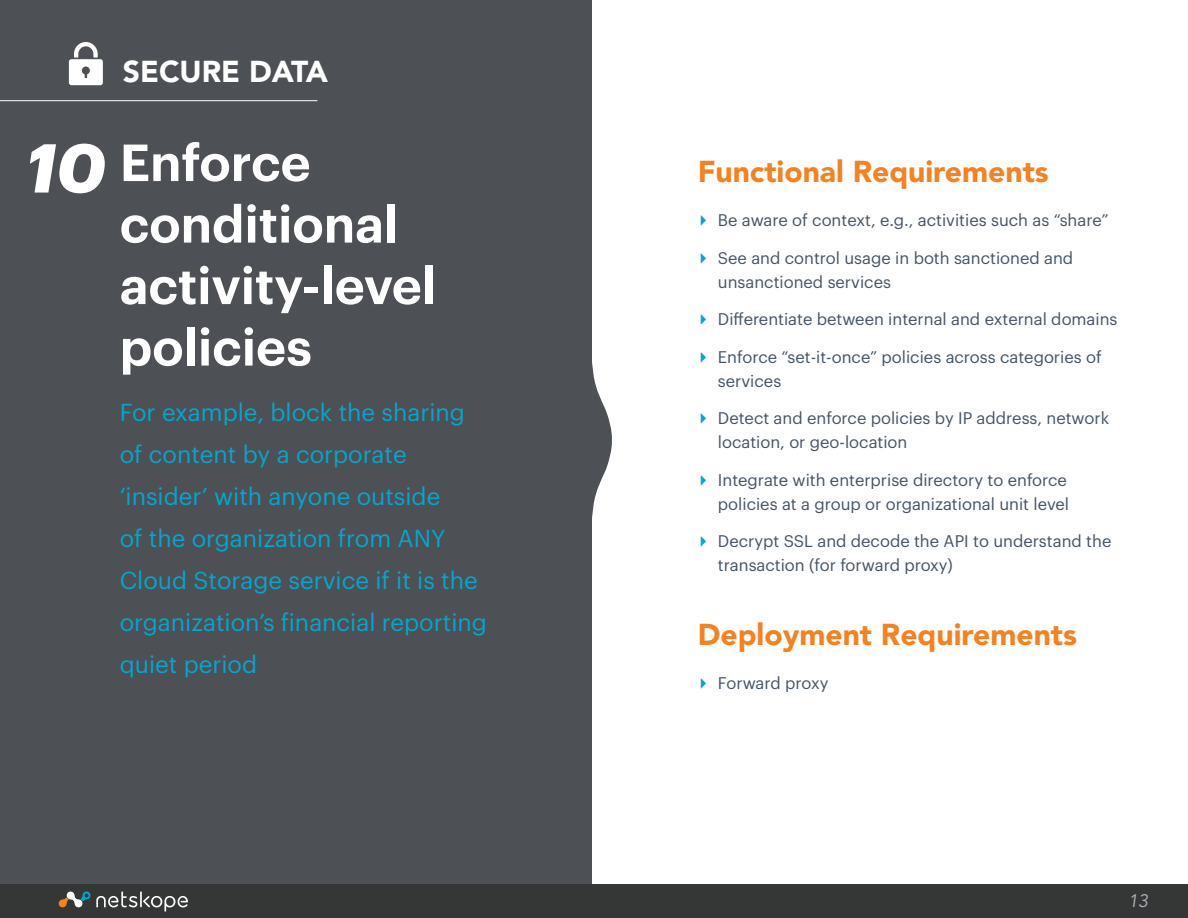
<style>
.page{position:relative;width:1188px;height:918px;background:#fff}
.page>*{position:absolute;margin:0;border:0;box-sizing:border-box;transform-origin:0 0}
.left_subtitles{font:italic 700 67.5px "Graphik";color:#fff}
.left_titles{font:600 51px/61.5px "Graphik";color:#fff}
.paragraph_titles{font:900 30px "Avenir";color:#f58220}
.t1{font:900 30px "Avenir";color:#fff}
.left_subtitles-2{font:24px/42px "Graphik";color:#05a6ce}
.t2{font:italic 18px "Avenir";color:#aeb5ba}
.t3{font:16.5px/24px "Graphik";color:#455464}
.s1{font-family:"Lucida Grande";font-size:18px;color:#05a6ce}
</style>
<div class="page">
<div style="left:0;top:0;width:592px;height:916px;background:#4d5054"></div>
<hr style="left:0;top:100px;width:317px;height:1px;background:#fff">
<div style="left:0;top:885px;width:1188px;height:33px;background:#353737"></div>
<svg style="left:58px;top:891px;width:130px;height:21px"></svg>
<svg style="left:69px;top:42px;width:34px;height:43px"></svg>
<svg style="left:592px;top:363px;width:20px;height:154px"></svg>
<h3 class="t1" style="left:123px;top:53px;width:207px">SECURE DATA</h3>
<p class="left_subtitles" style="left:26px;top:116px;width:81px">10</p>
<p class="left_titles" style="left:120px;top:127px;width:318px">Enforce conditional activity-level policies</p>
<p class="left_subtitles-2" style="left:120px;top:389px;width:369px">For example, block the sharing of content by a corporate ‘insider’ with anyone outside<br>of the organization from ANY<br>Cloud Storage service if it is the organization’s financial reporting quiet period</p>
<p class="paragraph_titles" style="left:698px;top:154px;width:353px">Functional Requirements</p>
<p class="t3" style="left:698px;top:207px;width:412px"><span class="s1">▸</span> Be aware of context, e.g., activities such as “share”</p>
<p class="t3" style="left:718px;top:244px;width:357px;text-indent:-20px"><span class="s1">▸</span> See and control usage in both sanctioned and unsanctioned services</p>
<p class="t3" style="left:698px;top:306px;width:421px"><span class="s1">▸</span> Differentiate between internal and external domains</p>
<p class="t3" style="left:718px;top:343px;width:385px;text-indent:-20px"><span class="s1">▸</span> Enforce “set-it-once” policies across categories of services</p>
<p class="t3" style="left:718px;top:405px;width:393px;text-indent:-20px"><span class="s1">▸</span> Detect and enforce policies by IP address, network location, or geo-location</p>
<p class="t3" style="left:698px;top:466px;width:373px;text-align:right"><span class="s1">▸</span> Integrate with enterprise directory to enforce policies at a group or organizational unit level</p>
<p class="t3" style="left:718px;top:528px;width:395px;text-indent:-20px"><span class="s1">▸</span> Decrypt SSL and decode the API to understand the transaction (for forward proxy)</p>
<p class="paragraph_titles" style="left:698px;top:616px;width:381px">Deployment Requirements</p>
<p class="t3" style="left:698px;top:670px;width:132px"><span class="s1">▸</span> Forward proxy</p>
<p class="t2" style="left:1128px;top:890px;width:22px">13</p>
</div>
